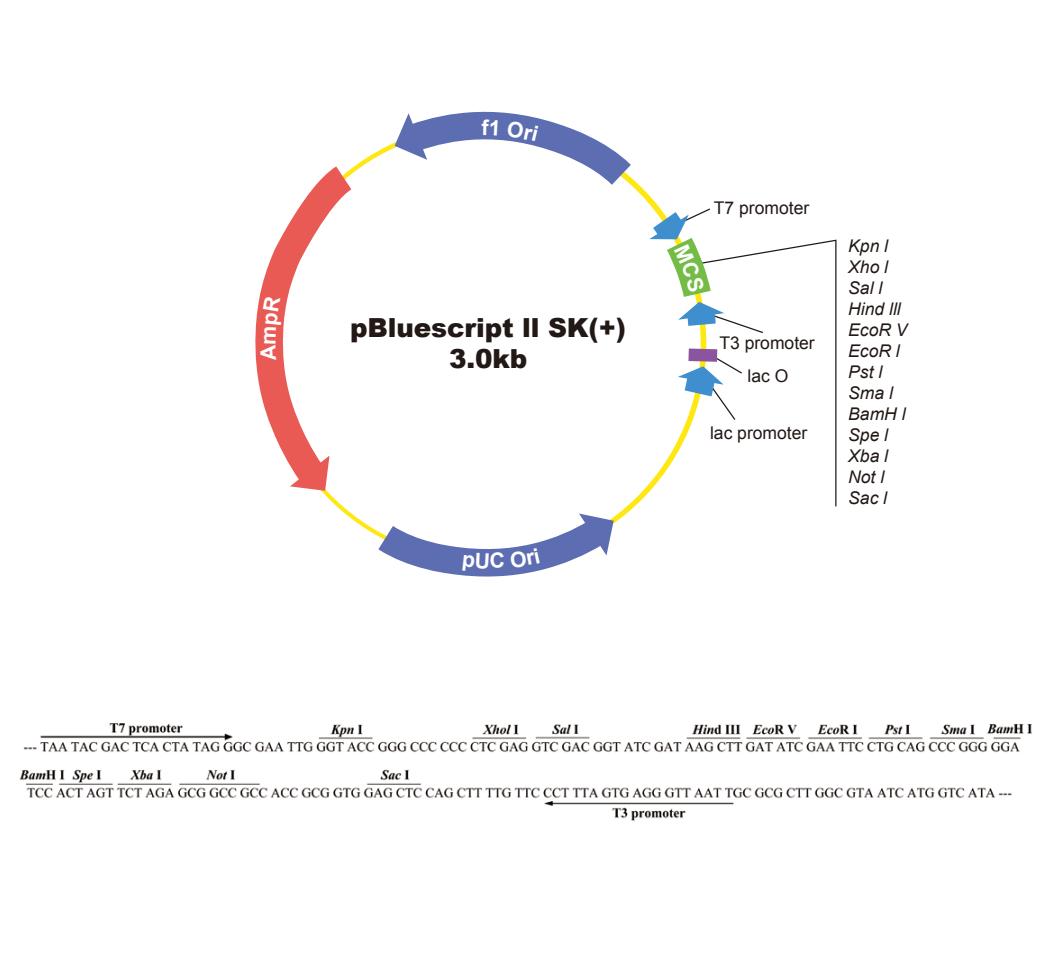
<style>
.page{position:relative;width:1053px;height:953px;background:#fff}
.page>*{position:absolute;margin:0;border:0;box-sizing:border-box;transform-origin:0 0}
.t1{font:900 26.25px/31.5px "Arial";letter-spacing:-.005em;color:#221815;text-align:center}
.t2{font:italic 17.5px/21px "Arial";color:#221815}
.t3{font:17.5px/32.6px "Arial";color:#221815;text-align:center}
</style>
<div class="page">
<svg style="left:764px;top:239px;width:73px;height:268px"></svg>
<svg style="left:255px;top:150px;width:124px;height:365px"></svg>
<svg style="left:290px;top:455px;width:39px;height:36px"></svg>
<img style="left:19px;top:723px;width:1014px;height:98px">
<svg style="left:260px;top:295px;width:22px;height:65px"></svg>
<svg style="left:347px;top:495px;width:286px;height:76px"></svg>
<svg style="left:379px;top:113px;width:385px;height:329px"></svg>
<h1 class="t1" style="left:350px;top:310px;width:277px">pBluescript ll SK(+)<br>3.0kb</h1>
<p class="t3" style="left:713px;top:192px;width:97px">T7 promoter</p>
<p class="t3" style="left:719px;top:326px;width:97px">T3 promoter lac O</p>
<p class="t3" style="left:710px;top:416px;width:99px">lac promoter</p>
<p class="t2" style="left:848px;top:235px;width:61px">Kpn l<br>Xho l<br>Sal l<br>Hind lll<br>EcoR V<br>EcoR l<br>Pst l<br>Sma l<br>BamH l<br>Spe l<br>Xba l<br>Not l<br>Sac l</p>
</div>
